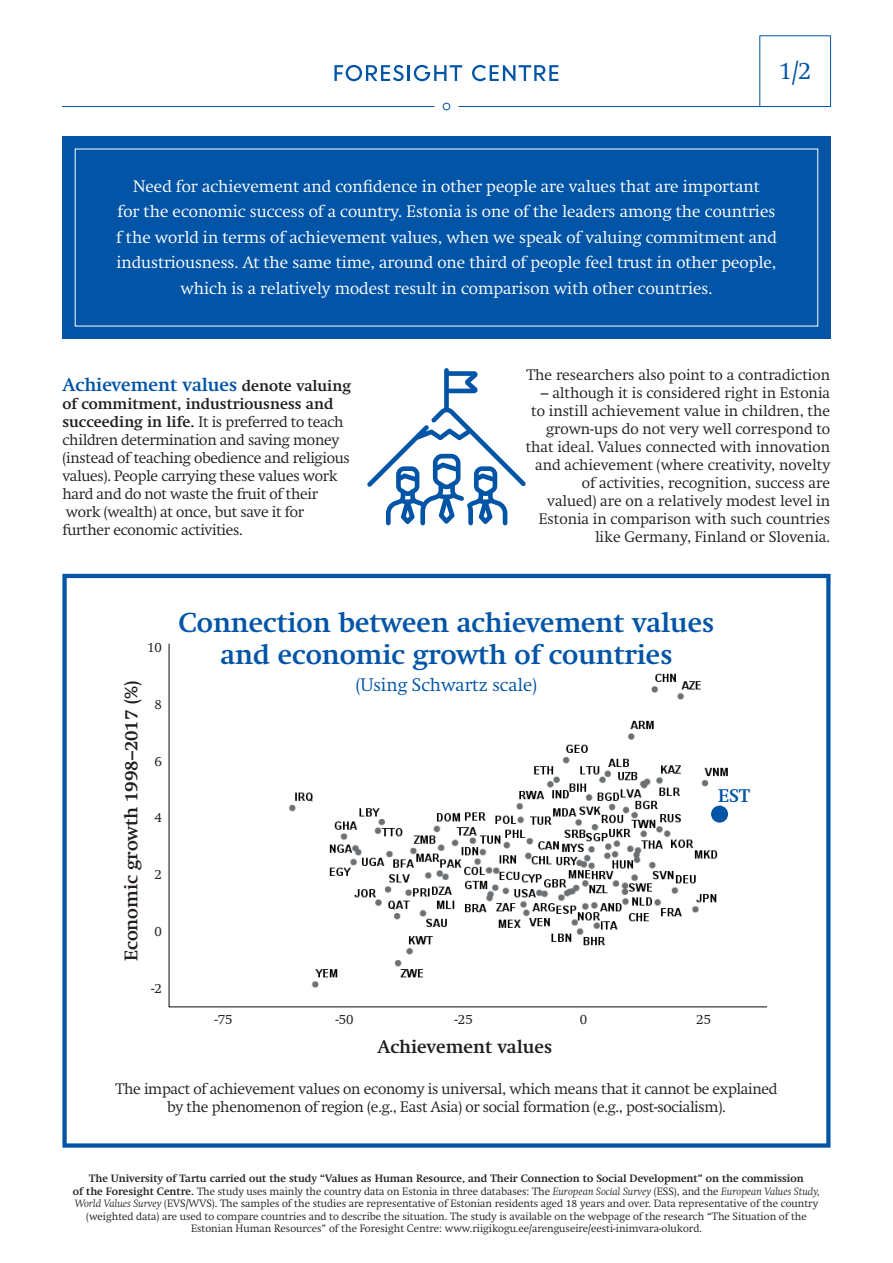
<style>
.page{position:relative;width:893px;height:1263px;background:#fff}
.page>*{position:absolute;margin:0;border:0;box-sizing:border-box;transform-origin:0 0}
.t1{font:700 27px/32.4px "Swift";color:#0154a6;text-align:center}
.t2{font:300 24px "Swift";color:#0154a6}
.t3{font:700 18px "Swift";color:#231f20}
.t4{font:700 18px "Swift";color:#0154a6}
.t5{font:300 18px "Swift";color:#0154a6}
.t6{font:300 16.5px/25.5px "Swift";color:#fff;text-align:center}
.t7{font:300 15px/18px "Swift";letter-spacing:-.01em;color:#231f20}
.t8{font:300 13.5px "Swift";color:#231f20}
.t9{font:300 10.5px/12.6px "Swift";color:#231f20;text-align:center}
.s1{font-size:15px;color:#231f20}
.s2{font-weight:700}
.s3{font-style:italic}
</style>
<div class="page">
<div style="left:62px;top:136px;width:768px;height:203px;background:#0154a6"></div>
<svg style="left:367px;top:368px;width:159px;height:157px"></svg>
<svg style="left:62px;top:574px;width:768px;height:574px"></svg>
<svg style="left:168px;top:642px;width:600px;height:366px"></svg>
<img style="left:181px;top:634px;width:590px;height:360px">
<div style="left:707px;top:795px;width:42px;height:31px;background:#fff"></div>
<div style="left:711px;top:806px;width:17px;height:17px;background:#0154a6;border-radius:50%"></div>
<hr style="left:62px;top:106px;width:372px;height:1px;background:#0154a6">
<hr style="left:459px;top:106px;width:371px;height:1px;background:#0154a6">
<div style="left:443px;top:103px;width:7px;height:7px;border:1px solid #0154a6;border-radius:50%"></div>
<svg style="left:334px;top:65px;width:128px;height:16px"></svg>
<svg style="left:472px;top:65px;width:86px;height:16px"></svg>
<h2 class="t2" style="left:779px;top:57px;width:34px">1/2</h2>
<p class="t6" style="left:116px;top:173px;width:662px">Need for achievement and confidence in other people are values that are important<br>for the economic success of a country. Estonia is one of the leaders among the countries f the world in terms of achievement values, when we speak of valuing commitment and industriousness. At the same time, around one third of people feel trust in other people, which is a relatively modest result in comparison with other countries.</p>
<p class="t4" style="left:62px;top:373px;width:290px">Achievement values <span class="s1">denote valuing</span></p>
<p class="t7" style="left:62px;top:395px;width:289px"><span class="s2">of commitment, industriousness and succeeding in life.</span> It is preferred to teach children determination and saving money (instead of teaching obedience and religious values). People carrying these values work hard and do not waste the fruit of their work (wealth) at once, but save it for further economic activities.</p>
<p class="t7" style="left:526px;top:366px;width:305px">The researchers also point to a contradiction</p>
<p class="t7" style="left:526px;top:384px;width:306px;text-align:right">– although it is considered right in Estonia to instill achievement value in children, the grown-ups do not very well correspond to that ideal. Values connected with innovation and achievement (where creativity, novelty of activities, recognition, success are<br>valued) are on a relatively modest level in Estonia in comparison with such countries like Germany, Finland or Slovenia.</p>
<p class="t8" style="left:147px;top:639px;width:16px">10</p>
<p class="t3" style="left:120px;top:961px;width:282px;rotate:-90deg">Economic growth 1998–2017 (%)</p>
<p class="t8" style="left:155px;top:696px;width:9px">8</p>
<p class="t8" style="left:155px;top:753px;width:9px">6</p>
<p class="t8" style="left:155px;top:810px;width:9px">4</p>
<p class="t8" style="left:155px;top:867px;width:9px">2</p>
<p class="t8" style="left:155px;top:924px;width:9px">0</p>
<p class="t8" style="left:151px;top:980px;width:12px">-2</p>
<h1 class="t1" style="left:179px;top:606px;width:537px">Connection between achievement values and economic growth of countries</h1>
<p class="t5" style="left:356px;top:674px;width:183px">(Using Schwartz scale)</p>
<p class="t4" style="left:718px;top:784px;width:33px">EST</p>
<p class="t8" style="left:214px;top:1011px;width:20px">-75</p>
<p class="t8" style="left:335px;top:1011px;width:20px">-50</p>
<p class="t8" style="left:455px;top:1011px;width:20px">-25</p>
<p class="t8" style="left:580px;top:1011px;width:9px">0</p>
<p class="t8" style="left:696px;top:1011px;width:16px">25</p>
<p class="t3" style="left:377px;top:1035px;width:176px">Achievement values</p>
<p class="t7" style="left:115px;top:1079px;width:663px;text-align:center">The impact of achievement values on economy is universal, which means that it cannot be explained by the phenomenon of region (e.g., East Asia) or social formation (e.g., post-socialism).</p>
<p class="t9" style="left:73px;top:1172px;width:749px"><span class="s2">The University of Tartu carried out the study “Values as Human Resource, and Their Connection to Social Development” on the commission<br>of the Foresight Centre.</span> The study uses mainly the country data on Estonia in three databases: The <span class="s3">European Social Survey</span> (ESS), and the <span class="s3">European Values Study, World Values Survey</span> (EVS/WVS). The samples of the studies are representative of Estonian residents aged 18 years and over. Data representative of the country (weighted data) are used to compare countries and to describe the situation. The study is available on the webpage of the research “The Situation of the Estonian Human Resources” of the Foresight Centre: www.riigikogu.ee/arenguseire/eesti-inimvara-olukord.</p>
</div>
